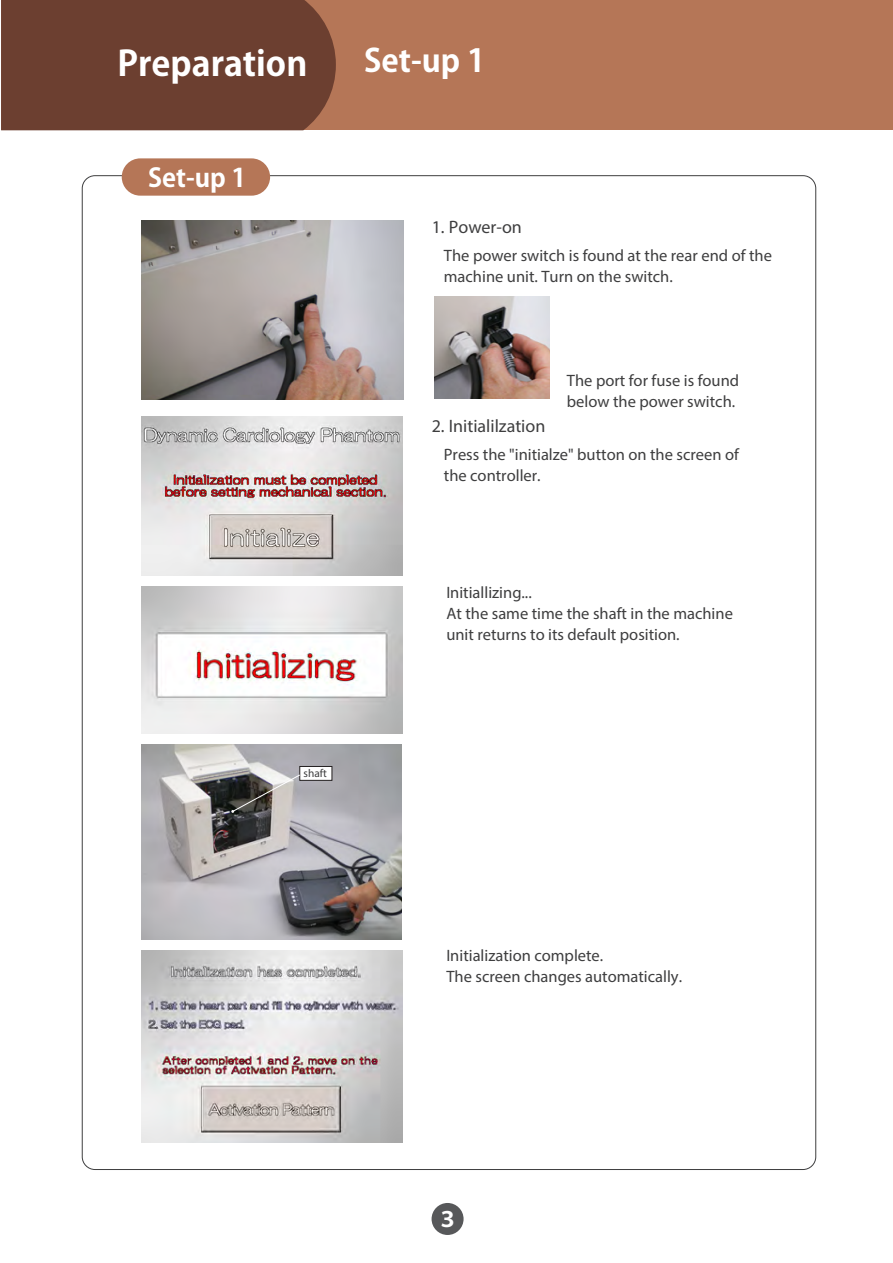
<style>
.page{position:relative;width:893px;height:1263px;background:#fff}
.page>*{position:absolute;margin:0;border:0;box-sizing:border-box;transform-origin:0 0}
.t1{font:700 34.5px "Koz Go Pro";color:#fff}
.t2{font:700 31.5px "Koz Go Pro";color:#fff}
.t3{font:700 25.5px "Koz Go Pro";color:#fff}
.t4{font:700 21px "Koz Go Pro";color:#fff}
.t5{font:18px "Myriad Pro";color:#3e3e3f}
.t6{font:16.5px/21px "Myriad Pro";color:#3e3e3f}
.t7{font:11.4px "Myriad Pro";color:#3e3e3f}
</style>
<div class="page">
<div style="left:1px;top:0;width:891px;height:130px;background:#b57657"></div>
<div style="left:1px;top:0;width:335px;height:130px;background:#6c3f30"></div>
<div style="left:122px;top:158px;width:148px;height:38px;background:#b57657;border-radius:19px"></div>
<div style="left:432px;top:1203px;width:32px;height:32px;background:#57585a;border-radius:50%"></div>
<img style="left:141px;top:220px;width:262px;height:179px">
<img style="left:434px;top:296px;width:115px;height:103px">
<img style="left:141px;top:416px;width:262px;height:159px">
<img style="left:141px;top:586px;width:261px;height:147px">
<img style="left:141px;top:951px;width:262px;height:191px">
<img style="left:141px;top:745px;width:261px;height:195px">
<div style="left:300px;top:766px;width:32px;height:14px;background:#fff;border:1px solid #231f20"></div>
<svg style="left:231px;top:774px;width:70px;height:39px;background:#7f7d7b"></svg>
<h1 class="t1" style="left:118px;top:41px;width:191px">Preparation</h1>
<h2 class="t2" style="left:364px;top:40px;width:122px">Set-up 1</h2>
<h3 class="t3" style="left:148px;top:161px;width:99px">Set-up 1</h3>
<p class="t7" style="left:304px;top:766px;width:25px">shaft</p>
<p class="t5" style="left:432px;top:216px;width:92px">1. Power-on</p>
<p class="t6" style="left:444px;top:245px;width:330px">The power switch is found at the rear end of the machine unit. Turn on the switch.</p>
<p class="t5" style="left:432px;top:415px;width:115px">2. Initialilzation</p>
<p class="t6" style="left:567px;top:369px;width:174px">The port for fuse is found below the power switch.</p>
<p class="t6" style="left:444px;top:443px;width:296px">Press the "initialze" button on the screen of the controller.</p>
<p class="t6" style="left:446px;top:582px;width:288px">Initiallizing...<br>At the same time the shaft in the machine unit returns to its default position.</p>
<p class="t6" style="left:446px;top:944px;width:237px">Initialization complete.<br>The screen changes automatically.</p>
<p class="t4" style="left:437px;top:1205px;width:22px">３</p>
</div>
